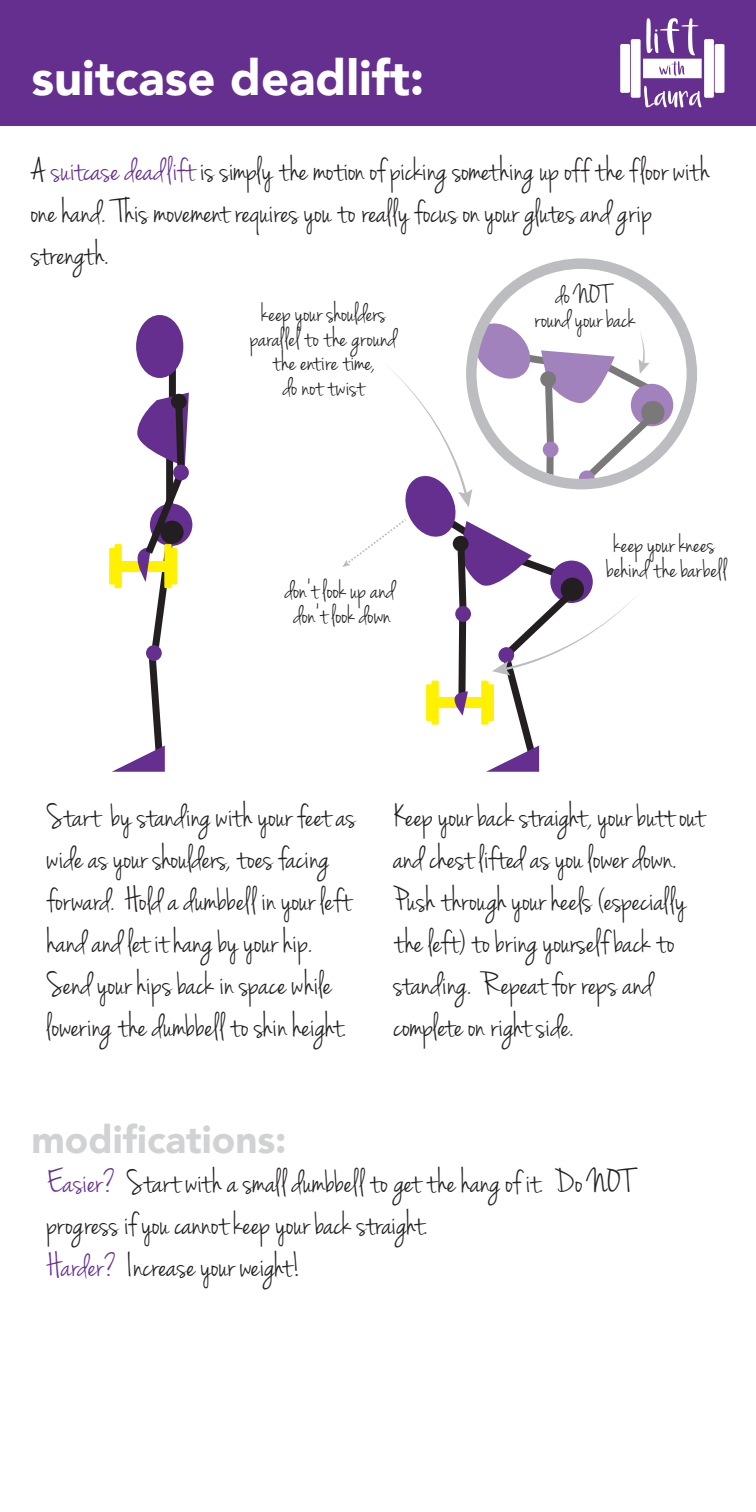
<style>
.page{position:relative;width:756px;height:1512px;background:#fff}
.page>*{position:absolute;margin:0;border:0;box-sizing:border-box;transform-origin:0 0}
.t1{font:900 49px "Avenir";color:#fff}
.t2{font:900 38.5px "Avenir";color:#d1d2d4}
.t3{font:35px/42px "Jenna Sue";color:#231f20}
.t4{font:28px/24.5px "Jenna Sue";color:#231f20;text-align:center}
.s1{color:#652f90}
</style>
<div class="page">
<div style="left:0;top:0;width:756px;height:126px;background:#652f90"></div>
<div style="left:704px;top:39px;width:10px;height:59px;background:#fff;border-radius:2px"></div>
<div style="left:631px;top:39px;width:10px;height:59px;background:#fff;border-radius:2px"></div>
<div style="left:715px;top:44px;width:9px;height:49px;background:#fff;border-radius:2px"></div>
<div style="left:620px;top:44px;width:10px;height:49px;background:#fff;border-radius:2px"></div>
<svg style="left:643px;top:18px;width:59px;height:60px"></svg>
<svg style="left:644px;top:86px;width:57px;height:21px"></svg>
<div style="left:169px;top:362px;width:7px;height:48px;background:#231f20"></div>
<div style="left:150px;top:504px;width:42px;height:42px;background:#652f90;border-radius:50%"></div>
<div style="left:109px;top:548px;width:8px;height:37px;background:#fff101"></div>
<div style="left:136px;top:315px;width:47px;height:63px;background:#652f90;border-radius:50%"></div>
<svg style="left:112px;top:393px;width:78px;height:379px"></svg>
<svg style="left:478px;top:258px;width:219px;height:204px"></svg>
<svg style="left:342px;top:323px;width:314px;height:449px"></svg>
<p class="t1" style="left:32px;top:35px;width:394px">suitcase deadlift:</p>
<p class="t3" style="left:32px;top:151px;width:680px">A <span class="s1">suitcase deadlift</span> is simply the motion of picking something up off the floor with one hand. This movement requires you to really focus on your glutes and grip strength.</p>
<p class="t4" style="left:251px;top:302px;width:148px">keep your shoulders parallel to the ground the entire time,<br>do not twist</p>
<p class="t4" style="left:285px;top:580px;width:112px">don’t look up and don’t look down</p>
<p class="t4" style="left:534px;top:284px;width:103px">do NO T<br>round your back</p>
<p class="t4" style="left:607px;top:533px;width:121px;text-align:left">keep your knees behind the barbell</p>
<p class="t3" style="left:47px;top:797px;width:310px">Start by standing with your feet as wide as your shoulders, toes facing forward. Hold a dumbbell in your left hand and let it hang by your hip.<br>Send your hips back in space while lowering the dumbbell to shin height.</p>
<p class="t2" style="left:32px;top:1107px;width:257px">modifications:</p>
<p class="t3" style="left:394px;top:797px;width:312px">Keep your back straight, your butt out and chest lifted as you lower down.<br>Push through your heels (especially the left) to bring yourself back to standing. Repeat for reps and complete on right side.</p>
<p class="t3" style="left:47px;top:1162px;width:587px"><span class="s1">Easier?</span> Start with a small dumbbell to get the hang of it. Do NO T progress if you cannot keep your back straight.<br><span class="s1">Harder?</span> Increase your weight!</p>
</div>
